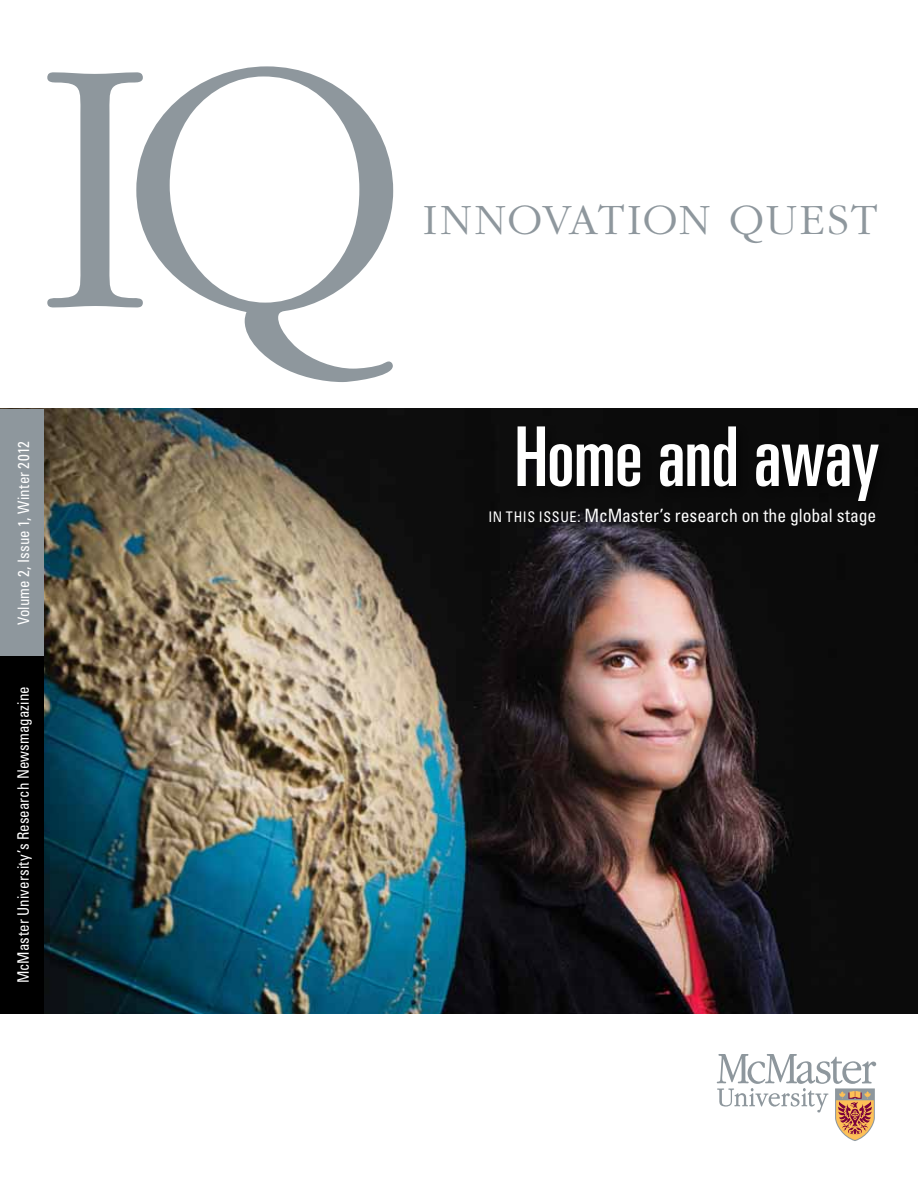
<style>
.page{position:relative;width:918px;height:1188px;background:#fff}
.page>*{position:absolute;margin:0;border:0;box-sizing:border-box;transform-origin:0 0}
.t1{font:300 375px "Garamond";color:#8e979d}
.t2{font:ultra-condensed 82.5px "Univers";letter-spacing:-.01em;color:#fff}
.t3{font:300 45px "Garamond";letter-spacing:.065em;color:#8e979d}
.t4{font:condensed 18.3px "Univers";letter-spacing:-.005em;color:#fff;scale:.96 1}
.t5{font:condensed 15.75px "Univers";letter-spacing:.005em;color:#fff;scale:.95 1}
.s1{font-size:14.7px}
</style>
<div class="page">
<svg style="left:717px;top:1054px;width:159px;height:87px"></svg>
<img style="left:0;top:409px;width:918px;height:605px">
<div style="left:0;top:409px;width:43px;height:249px;background:#8e979d"></div>
<div style="left:0;top:656px;width:43px;height:357px;background:#000"></div>
<div style="left:513px;top:423px;width:377px;height:90px;background:#0a0a0a"></div>
<h1 class="t1" style="left:38px;top:-17px;width:373px">IQ</h1>
<p class="t5" style="left:13px;top:625px;width:195px;rotate:-90deg">Volume 2, Issue 1, Winter 2012</p>
<p class="t5" style="left:13px;top:983px;width:315px;rotate:-90deg">McMaster University’s Research Newsmagazine</p>
<h3 class="t3" style="left:423px;top:195px;width:442px">INNOVATION QUEST</h3>
<h2 class="t2" style="left:514px;top:410px;width:366px">Home and away</h2>
<p class="t4" style="left:488px;top:504px;width:406px"><span class="s1">In thi s i ssu e:</span> McMaster’s research on the global stage</p>
</div>
